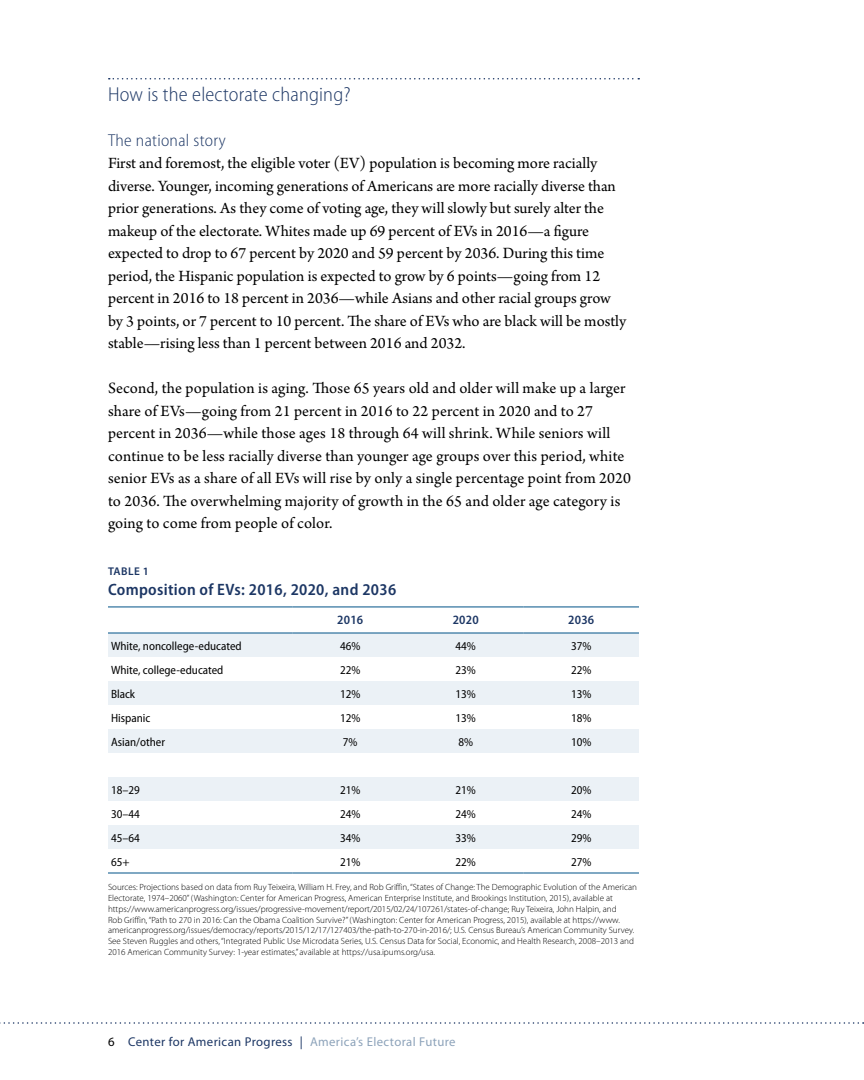
<style>
.page{position:relative;width:864px;height:1080px;background:#fff}
.page>*{position:absolute;margin:0;border:0;box-sizing:border-box;transform-origin:0 0}
.t1{font:300 semi-condensed 20.25px "Myriad Pro";letter-spacing:.01em;color:#1c3664}
.t2{font:300 semi-condensed 17.25px "Myriad Pro";letter-spacing:.02em;color:#1c3664}
.t3{font:16.5px/22.5px "Arno Pro";color:#000}
.t4{font:600 semi-condensed 16.5px "Myriad Pro";letter-spacing:.02em;color:#1c3664}
.t5{font:12.75px "Myriad Pro";letter-spacing:.03em;color:#1c3664}
.t6{font:600 semi-condensed 12.75px "Myriad Pro";letter-spacing:.02em;color:#1c3664}
.t7{font:semi-condensed 12px "Myriad Pro";color:#000}
.t8{font:600 11.25px "Myriad Pro";letter-spacing:.04em;color:#1c3664}
.t9{font:300 9px/10.8px "Myriad Pro";color:#000}
.s1{color:#000}
.s2{color:#8da3ba}
</style>
<div class="page">
<svg style="left:0;top:1022px;width:864px;height:2px"></svg>
<svg style="left:109px;top:78px;width:530px;height:2px"></svg>
<div style="left:108px;top:634px;width:531px;height:23px;background:#ebf1f6"></div>
<svg style="left:108px;top:681px;width:531px;height:192px;fill:#ebf1f6"></svg>
<hr style="left:108px;top:607px;width:184px;height:1px;background:#005288">
<hr style="left:292px;top:607px;width:116px;height:1px;background:#005288">
<hr style="left:408px;top:607px;width:116px;height:1px;background:#005288">
<hr style="left:524px;top:607px;width:115px;height:1px;background:#005288">
<hr style="left:108px;top:633px;width:184px;height:1px;background:#005288">
<hr style="left:292px;top:633px;width:116px;height:1px;background:#005288">
<hr style="left:408px;top:633px;width:116px;height:1px;background:#005288">
<hr style="left:524px;top:633px;width:115px;height:1px;background:#005288">
<hr style="left:108px;top:873px;width:184px;height:1px;background:#005288">
<hr style="left:292px;top:873px;width:116px;height:1px;background:#005288">
<hr style="left:408px;top:873px;width:116px;height:1px;background:#005288">
<hr style="left:524px;top:873px;width:115px;height:1px;background:#005288">
<p class="t1" style="left:108px;top:83px;width:244px">How is the electorate changing?</p>
<p class="t2" style="left:108px;top:130px;width:119px">The national story</p>
<p class="t3" style="left:108px;top:153px;width:520px">First and foremost, the eligible voter (EV) population is becoming more racially diverse. Younger, incoming generations of Americans are more racially diverse than prior generations. As they come of voting age, they will slowly but surely alter the makeup of the electorate. Whites made up 69 percent of EVs in 2016—a figure expected to drop to 67 percent by 2020 and 59 percent by 2036. During this time period, the Hispanic population is expected to grow by 6 points—going from 12 percent in 2016 to 18 percent in 2036—while Asians and other racial groups grow by 3 points, or 7 percent to 10 percent. The share of EVs who are black will be mostly stable—rising less than 1 percent between 2016 and 2032.</p>
<p class="t3" style="left:108px;top:378px;width:525px">Second, the population is aging. Those 65 years old and older will make up a larger share of EVs—going from 21 percent in 2016 to 22 percent in 2020 and to 27 percent in 2036—while those ages 18 through 64 will shrink. While seniors will continue to be less racially diverse than younger age groups over this period, white senior EVs as a share of all EVs will rise by only a single percentage point from 2020 to 2036. The overwhelming majority of growth in the 65 and older age category is going to come from people of color.</p>
<p class="t8" style="left:108px;top:565px;width:42px">TABLE 1</p>
<p class="t4" style="left:108px;top:580px;width:290px">Composition of EVs: 2016, 2020, and 2036</p>
<p class="t6" style="left:337px;top:613px;width:28px">2016</p>
<p class="t6" style="left:453px;top:613px;width:28px">2020</p>
<p class="t6" style="left:568px;top:613px;width:28px">2036</p>
<p class="t7" style="left:111px;top:639px;width:132px">White, noncollege-educated</p>
<p class="t7" style="left:340px;top:639px;width:22px">46%</p>
<p class="t7" style="left:456px;top:639px;width:22px">44%</p>
<p class="t7" style="left:571px;top:639px;width:22px">37%</p>
<p class="t7" style="left:111px;top:663px;width:114px">White, college-educated</p>
<p class="t7" style="left:340px;top:663px;width:22px">22%</p>
<p class="t7" style="left:456px;top:663px;width:22px">23%</p>
<p class="t7" style="left:571px;top:663px;width:22px">22%</p>
<p class="t7" style="left:111px;top:687px;width:26px">Black</p>
<p class="t7" style="left:340px;top:687px;width:22px">12%</p>
<p class="t7" style="left:456px;top:687px;width:22px">13%</p>
<p class="t7" style="left:571px;top:687px;width:22px">13%</p>
<p class="t7" style="left:111px;top:711px;width:41px">Hispanic</p>
<p class="t7" style="left:340px;top:711px;width:22px">12%</p>
<p class="t7" style="left:456px;top:711px;width:22px">13%</p>
<p class="t7" style="left:571px;top:711px;width:22px">18%</p>
<p class="t7" style="left:111px;top:735px;width:56px">Asian/other</p>
<p class="t7" style="left:343px;top:735px;width:16px">7%</p>
<p class="t7" style="left:458px;top:735px;width:16px">8%</p>
<p class="t7" style="left:571px;top:735px;width:22px">10%</p>
<p class="t7" style="left:111px;top:783px;width:30px">18–29</p>
<p class="t7" style="left:340px;top:783px;width:22px">21%</p>
<p class="t7" style="left:456px;top:783px;width:22px">21%</p>
<p class="t7" style="left:571px;top:783px;width:22px">20%</p>
<p class="t7" style="left:111px;top:807px;width:30px">30–44</p>
<p class="t7" style="left:340px;top:807px;width:22px">24%</p>
<p class="t7" style="left:456px;top:807px;width:22px">24%</p>
<p class="t7" style="left:571px;top:807px;width:22px">24%</p>
<p class="t7" style="left:111px;top:831px;width:30px">45–64</p>
<p class="t7" style="left:340px;top:831px;width:22px">34%</p>
<p class="t7" style="left:456px;top:831px;width:22px">33%</p>
<p class="t7" style="left:571px;top:831px;width:22px">29%</p>
<p class="t7" style="left:111px;top:855px;width:20px">65+</p>
<p class="t7" style="left:340px;top:855px;width:22px">21%</p>
<p class="t7" style="left:456px;top:855px;width:22px">22%</p>
<p class="t7" style="left:571px;top:855px;width:22px">27%</p>
<p class="t9" style="left:108px;top:882px;width:530px">Sources: Projections based on data from Ruy Teixeira, William H. Frey, and Rob Griffin, “States of Change: The Demographic Evolution of the American Electorate, 1974–2060” (Washington: Center for American Progress, American Enterprise Institute, and Brookings Institution, 2015), available at https://www.americanprogress.org/issues/progressive-movement/report/2015/02/24/107261/states-of-change; Ruy Teixeira, John Halpin, and<br>Rob Griffin, “Path to 270 in 2016: Can the Obama Coalition Survive?” (Washington: Center for American Progress, 2015), available at https://www. americanprogress.org/issues/democracy/reports/2015/12/17/127403/the-path-to-270-in-2016/; U.S. Census Bureau’s American Community Survey.<br>See Steven Ruggles and others, “Integrated Public Use Microdata Series, U.S. Census Data for Social, Economic, and Health Research, 2008–2013 and 2016 American Community Survey: 1-year estimates,” available at https://usa.ipums.org/usa.</p>
<p class="t5" style="left:108px;top:1033px;width:349px"><span class="s1">6</span> Center for American Progress | <span class="s2">America’s Electoral Future</span></p>
</div>
